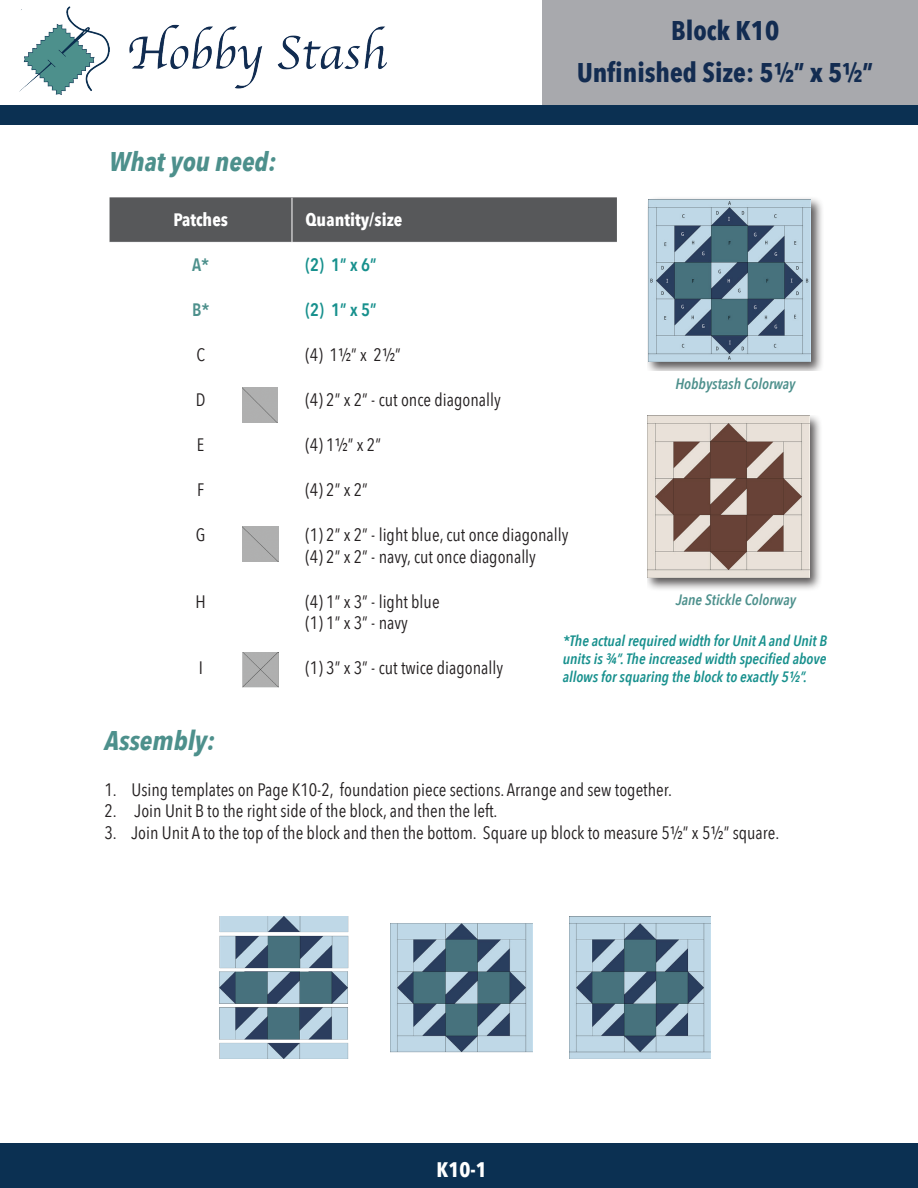
<style>
.page{position:relative;width:918px;height:1188px;background:#fff}
.page>*{position:absolute;margin:0;border:0;box-sizing:border-box;transform-origin:0 0}
.t1{font:700 27px/42px "Avenir Next Condensed";color:#132c51;text-align:center}
.t2{font:italic 700 27px "Avenir Next Condensed";color:#4d908c}
.t3{font:700 21px "Avenir Next Condensed";color:#fff}
.t4{font:18px/21.6px "Avenir Next Condensed";color:#231f20}
.t5{font:700 18px "Avenir Next Condensed";color:#fff}
.t6{font:600 18px "Avenir Next Condensed";color:#17908d}
.t7{font:600 18px "Avenir Next Condensed";color:#4d908c}
.t8{font:italic 600 15px/18px "Avenir Next Condensed";color:#17908d;text-align:justify}
.t9{font:italic 600 15px "Avenir Next Condensed";color:#4d908c}
</style>
<div class="page">
<div style="left:0;top:1144px;width:918px;height:44px;background:#0b3052"></div>
<div style="left:0;top:105px;width:918px;height:19px;background:#0b3052"></div>
<div style="left:110px;top:197px;width:507px;height:45px;background:#57585a"></div>
<hr style="left:292px;top:198px;width:1px;height:44px;background:#fff">
<div style="left:647px;top:196px;width:177px;height:175px;background:#231f20;opacity:.75"></div>
<img style="left:648px;top:199px;width:162px;height:162px">
<div style="left:647px;top:416px;width:176px;height:176px;background:#231f20;opacity:.75"></div>
<img style="left:647px;top:416px;width:162px;height:162px">
<img style="left:19px;top:6px;width:368px;height:89px">
<div style="left:542px;top:0;width:376px;height:105px;background:#a8a9ad"></div>
<img style="left:390px;top:923px;width:142px;height:130px">
<img style="left:219px;top:917px;width:130px;height:142px">
<img style="left:569px;top:917px;width:142px;height:142px">
<img style="left:242px;top:387px;width:35px;height:36px">
<img style="left:243px;top:527px;width:35px;height:35px">
<img style="left:243px;top:653px;width:35px;height:35px">
<h1 class="t1" style="left:577px;top:9px;width:298px">Block K10<br>Unfinished Size: 5½” x 5½”</h1>
<h1 class="t2" style="left:109px;top:145px;width:169px">What you need:</h1>
<p class="t5" style="left:173px;top:209px;width:56px">Patches</p>
<p class="t5" style="left:305px;top:209px;width:98px">Quantity/size</p>
<p class="t7" style="left:192px;top:249px;width:19px">A*</p>
<p class="t6" style="left:305px;top:249px;width:73px">(2) 1” x 6”</p>
<p class="t7" style="left:192px;top:294px;width:19px">B*</p>
<p class="t6" style="left:305px;top:294px;width:73px">(2) 1” x 5”</p>
<p class="t4" style="left:196px;top:343px;width:10px">C</p>
<p class="t4" style="left:305px;top:343px;width:97px">(4) 1½” x 2½”</p>
<p class="t4" style="left:196px;top:388px;width:11px">D</p>
<p class="t4" style="left:305px;top:388px;width:197px">(4) 2” x 2” - cut once diagonally</p>
<p class="t4" style="left:197px;top:433px;width:9px">E</p>
<p class="t4" style="left:305px;top:433px;width:77px">(4) 1½” x 2”</p>
<p class="t4" style="left:197px;top:478px;width:9px">F</p>
<p class="t4" style="left:305px;top:478px;width:64px">(4) 2” x 2”</p>
<p class="t4" style="left:196px;top:523px;width:11px">G</p>
<p class="t4" style="left:305px;top:523px;width:264px">(1) 2” x 2” - light blue, cut once diagonally (4) 2” x 2” - navy, cut once diagonally</p>
<p class="t4" style="left:196px;top:590px;width:12px">H</p>
<p class="t4" style="left:305px;top:590px;width:136px">(4) 1” x 3” - light blue (1) 1” x 3” - navy</p>
<p class="t4" style="left:199px;top:657px;width:6px">I</p>
<p class="t4" style="left:305px;top:657px;width:199px">(1) 3” x 3” - cut twice diagonally</p>
<p class="t9" style="left:675px;top:375px;width:122px">Hobbystash Colorway</p>
<p class="t9" style="left:676px;top:591px;width:122px">Jane Stickle Colorway</p>
<p class="t8" style="left:563px;top:632px;width:266px">*The actual required width for Unit A and Unit B units is ¾”. The increased width specified above allows for squaring the block to exactly 5½”.</p>
<h1 class="t2" style="left:104px;top:724px;width:112px">Assembly:</h1>
<p class="t4" style="left:104px;top:778px;width:569px">1. Using templates on Page K10-2, foundation piece sections. Arrange and sew together.</p>
<p class="t4" style="left:104px;top:800px;width:395px">2. Join Unit B to the right side of the block, and then the left.</p>
<p class="t4" style="left:104px;top:821px;width:676px">3. Join Unit A to the top of the block and then the bottom. Square up block to measure 5½” x 5½” square.</p>
<p class="t3" style="left:437px;top:1156px;width:52px">K10-1</p>
</div>
